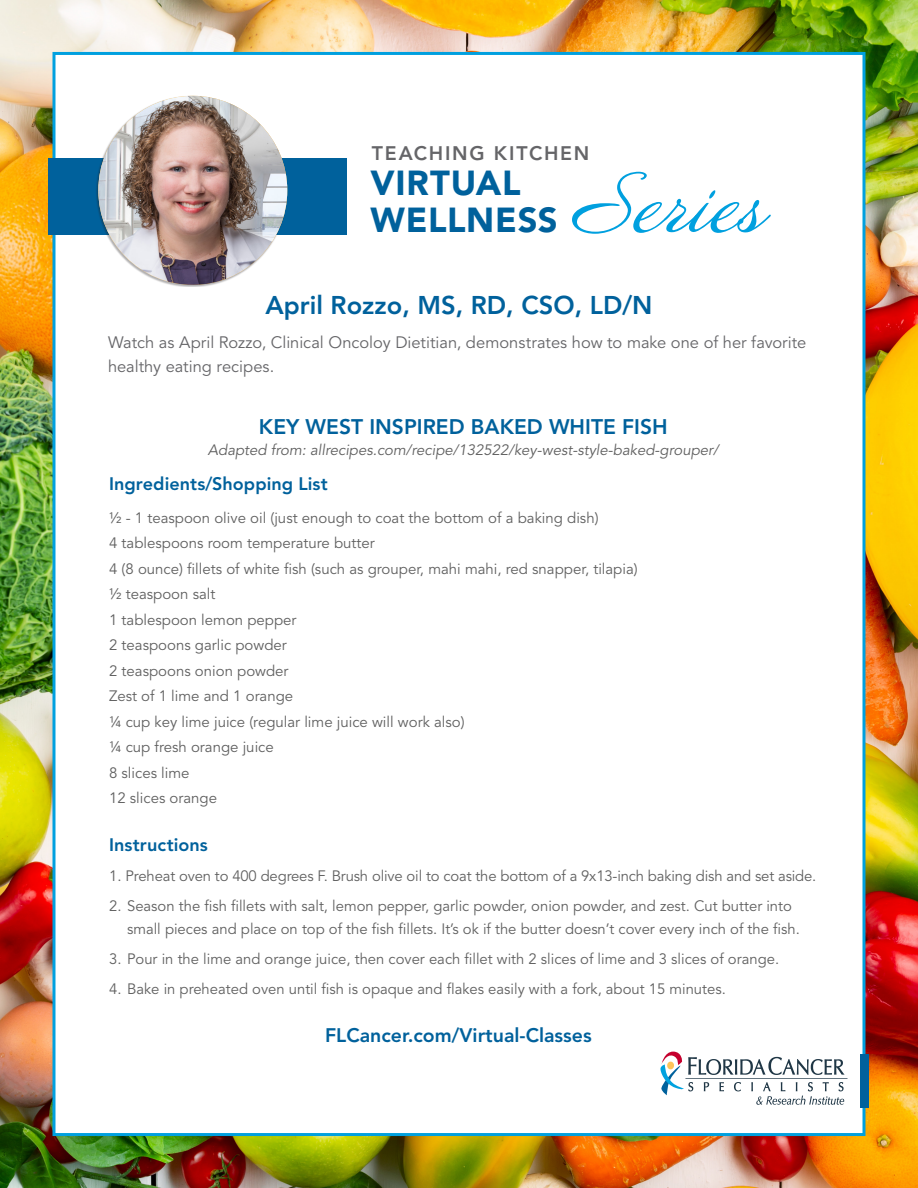
<style>
.page{position:relative;width:918px;height:1188px;background:#fff}
.page>*{position:absolute;margin:0;border:0;box-sizing:border-box;transform-origin:0 0}
.t1{font:73.95px "Annabelle JF";color:#00a0df}
.t2{font:900 34.5px/37px "Avenir LT Std";letter-spacing:.02em;color:#00619c}
.t3{font:800 25.5px "Avenir LT Std";color:#00619c}
.t4{font:800 21px "Avenir LT Std";color:#00619c}
.t5{font:800 19.5px "Avenir LT Std";color:#00619c}
.t6{font:800 19.5px "Avenir LT Std";letter-spacing:.09em;color:#656568}
.t7{font:800 18px "Avenir LT Std";letter-spacing:.005em;color:#00619c}
.t8{font:16.5px/24px "Avenir LT Std";color:#656568}
.List_Paragraph{font:15px/22.5px "Avenir LT Std";color:#606060}
.t9{font:italic 15px "Avenir LT Std";color:#606060}
</style>
<div class="page">
<img style="left:0;top:0;width:918px;height:1188px">
<div style="left:52px;top:52px;width:814px;height:1084px;background:#fff;border:3px solid #00a0df"></div>
<svg style="left:660px;top:1052px;width:188px;height:53px"></svg>
<div style="left:860px;top:1054px;width:8px;height:54px;background:#00619c"></div>
<div style="left:49px;top:158px;width:298px;height:77px;background:#00619c"></div>
<div style="left:95px;top:96px;width:192px;height:191px;background:#231f20;opacity:.35"></div>
<img style="left:98px;top:96px;width:189px;height:189px;border-radius:94px">
<p class="t6" style="left:372px;top:142px;width:219px">TEACHING KITCHEN</p>
<p class="t2" style="left:370px;top:164px;width:189px">VIRTUAL<br>WELLNESS</p>
<p class="t1" style="left:570px;top:158px;width:195px">Series</p>
<p class="t3" style="left:265px;top:290px;width:389px">April Rozzo, MS, RD, CSO, LD/N</p>
<p class="t8" style="left:108px;top:331px;width:700px">Watch as April Rozzo, Clinical Oncoloy Dietitian, demonstrates how to make one of her favorite healthy eating recipes.</p>
<p class="t4" style="left:259px;top:415px;width:410px">KEY WEST INSPIRED BAKED WHITE FISH</p>
<p class="t9" style="left:208px;top:442px;width:512px">Adapted from: allrecipes.com/recipe/132522/key-west-style-baked-grouper/</p>
<p class="t7" style="left:109px;top:474px;width:220px">Ingredients/Shopping List</p>
<p class="List_Paragraph" style="left:109px;top:507px;width:491px">½ - 1 teaspoon olive oil (just enough to coat the bottom of a baking dish)</p>
<p class="List_Paragraph" style="left:109px;top:532px;width:267px">4 tablespoons room temperature butter</p>
<p class="List_Paragraph" style="left:109px;top:558px;width:530px">4 (8 ounce) fillets of white fish (such as grouper, mahi mahi, red snapper, tilapia)</p>
<p class="List_Paragraph" style="left:109px;top:583px;width:108px">½ teaspoon salt</p>
<p class="List_Paragraph" style="left:109px;top:609px;width:189px">1 tablespoon lemon pepper</p>
<p class="List_Paragraph" style="left:109px;top:634px;width:179px">2 teaspoons garlic powder</p>
<p class="List_Paragraph" style="left:109px;top:660px;width:181px">2 teaspoons onion powder</p>
<p class="List_Paragraph" style="left:109px;top:685px;width:186px">Zest of 1 lime and 1 orange</p>
<p class="List_Paragraph" style="left:109px;top:711px;width:357px">¼ cup key lime juice (regular lime juice will work also)</p>
<p class="List_Paragraph" style="left:109px;top:736px;width:166px">¼ cup fresh orange juice</p>
<p class="List_Paragraph" style="left:109px;top:762px;width:82px">8 slices lime</p>
<p class="List_Paragraph" style="left:109px;top:787px;width:110px">12 slices orange</p>
<p class="t7" style="left:109px;top:834px;width:100px">Instructions</p>
<p class="List_Paragraph" style="left:109px;top:865px;width:709px">1. Preheat oven to 400 degrees F. Brush olive oil to coat the bottom of a 9x13-inch baking dish and set aside.</p>
<p class="List_Paragraph" style="left:127px;top:895px;width:674px;text-indent:-18px">2. Season the fish fillets with salt, lemon pepper, garlic powder, onion powder, and zest. Cut butter into small pieces and place on top of the fish fillets. It’s ok if the butter doesn’t cover every inch of the fish.</p>
<p class="List_Paragraph" style="left:109px;top:948px;width:672px">3. Pour in the lime and orange juice, then cover each fillet with 2 slices of lime and 3 slices of orange.</p>
<p class="List_Paragraph" style="left:109px;top:978px;width:618px">4. Bake in preheated oven until fish is opaque and flakes easily with a fork, about 15 minutes.</p>
<p class="t5" style="left:325px;top:1024px;width:268px">FLCancer.com/Virtual-Classes</p>
</div>
